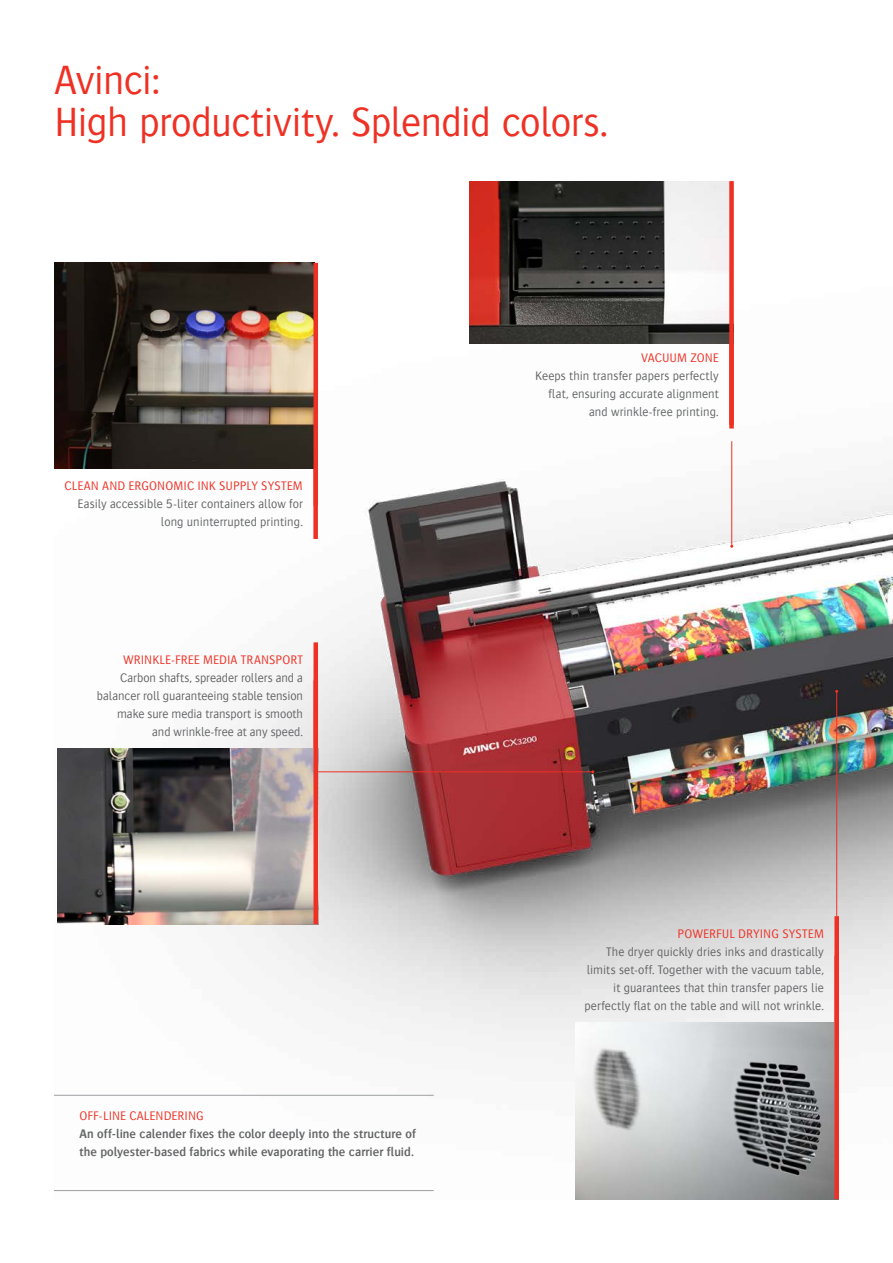
<style>
.page{position:relative;width:893px;height:1263px;background:#fff}
.page>*{position:absolute;margin:0;border:0;box-sizing:border-box;transform-origin:0 0}
.t1{font:300 42px/42px "Bosis For Agfa";letter-spacing:-.015em;color:#ee3124}
.t2{font:300 12.75px/18px "Bosis For Agfa";letter-spacing:.005em;color:#636466;text-align:right}
.t3{font:600 12.75px/18px "Bosis For Agfa";letter-spacing:.005em;color:#636466}
.t4{font:300 12.75px "Bosis For Agfa";letter-spacing:.01em;color:#ee3124}
</style>
<div class="page">
<img style="left:54px;top:181px;width:839px;height:1011px">
<div style="left:834px;top:916px;width:5px;height:107px;background:#ee3124"></div>
<hr style="left:54px;top:1095px;width:380px;height:1px;background:#9d9fa2">
<hr style="left:54px;top:1190px;width:380px;height:1px;background:#9d9fa2">
<img style="left:575px;top:1023px;width:259px;height:176px">
<div style="left:834px;top:955px;width:5px;height:244px;background:#ee3124"></div>
<hr style="left:314px;top:642px;width:4px;height:107px;background:#ee3124">
<img style="left:57px;top:749px;width:257px;height:175px">
<hr style="left:314px;top:680px;width:4px;height:244px;background:#ee3124">
<hr style="left:318px;top:771px;width:275px;height:1px;background:#ee3124">
<hr style="left:836px;top:691px;width:1px;height:225px;background:#ee3124">
<hr style="left:731px;top:441px;width:1px;height:105px;background:#ee3124">
<div style="left:729px;top:340px;width:5px;height:88px;background:#ee3124"></div>
<img style="left:470px;top:182px;width:259px;height:161px">
<div style="left:729px;top:181px;width:5px;height:244px;background:#ee3124"></div>
<div style="left:313px;top:468px;width:5px;height:71px;background:#ee3124"></div>
<img style="left:54px;top:263px;width:260px;height:205px">
<hr style="left:314px;top:263px;width:4px;height:243px;background:#ee3124">
<h1 class="t1" style="left:54px;top:58px;width:556px">Avinci:<br>High productivity. Splendid colors.</h1>
<p class="t4" style="left:65px;top:479px;width:240px">CLEAN AND ERGONOMIC INK SUPPLY SYSTEM</p>
<p class="t2" style="left:78px;top:495px;width:227px">Easily accessible 5-liter containers allow for long uninterrupted printing.</p>
<p class="t4" style="left:123px;top:653px;width:181px">WRINKLE-FREE MEDIA TRANSPORT</p>
<p class="t2" style="left:97px;top:669px;width:208px">Carbon shafts, spreader rollers and a balancer roll guaranteeing stable tension make sure media transport is smooth and wrinkle-free at any speed.</p>
<p class="t4" style="left:80px;top:1109px;width:126px">OFF-LINE CALENDERING</p>
<p class="t3" style="left:80px;top:1125px;width:338px">An off-line calender fixes the color deeply into the structure of the polyester-based fabrics while evaporating the carrier fluid.</p>
<p class="t4" style="left:641px;top:351px;width:79px">VACUUM ZONE</p>
<p class="t2" style="left:535px;top:366px;width:185px">Keeps thin transfer papers perfectly flat, ensuring accurate alignment and wrinkle-free printing.</p>
<p class="t4" style="left:678px;top:927px;width:148px">POWERFUL DRYING SYSTEM</p>
<p class="t2" style="left:584px;top:942px;width:241px">The dryer quickly dries inks and drastically limits set-off. Together with the vacuum table, it guarantees that thin transfer papers lie perfectly flat on the table and will not wrinkle.</p>
</div>
